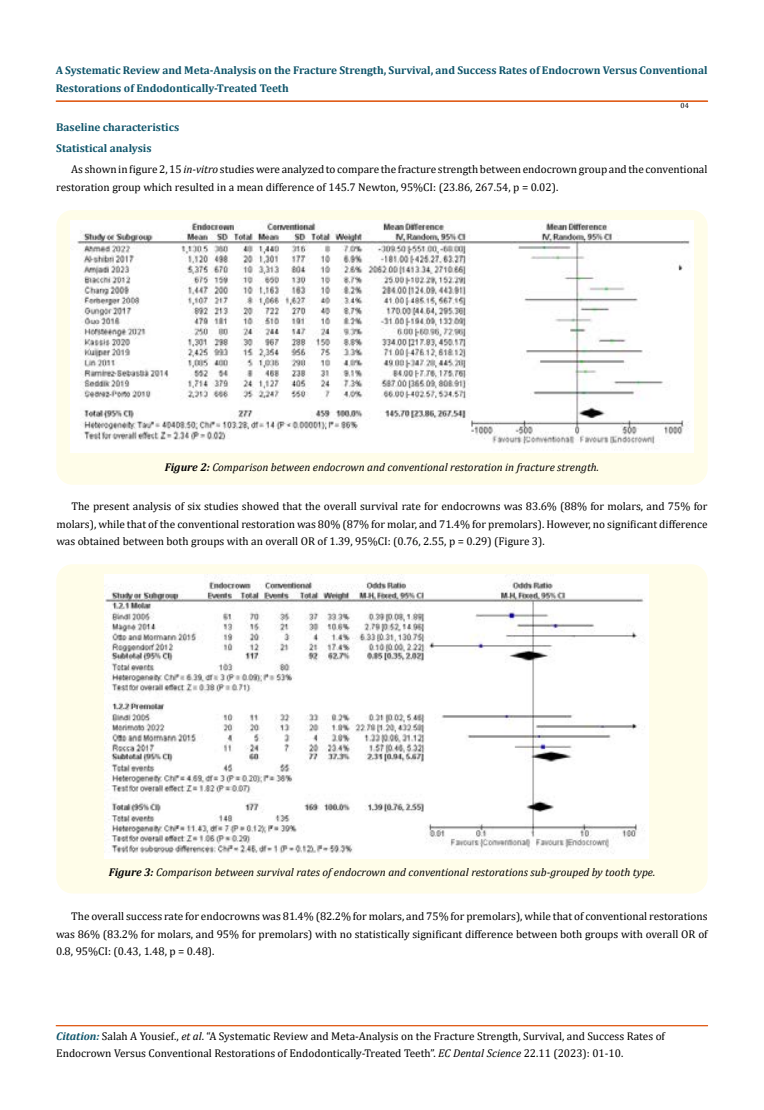
<style>
.page{position:relative;width:764px;height:1110px;background:#fff}
.page>*{position:absolute;margin:0;border:0;box-sizing:border-box;transform-origin:0 0}
.t1{font:11.25px/17.5px "Cambria";color:#000}
.t2{font:700 11.25px/17.5px "Cambria";color:#0e546a}
.t3{font:italic 11.25px "Cambria";color:#000}
.t4{font:7.5px "Cambria";color:#000}
.s1{font-style:italic}
.s2{font-weight:700}
.s3{font-weight:700;font-style:italic;color:#0e546a}
</style>
<div class="page">
<div style="left:56px;top:101px;width:651px;height:1px;border:1px solid #e05d1a"></div>
<hr style="left:56px;top:1026px;width:651px;height:1px;background:#e05d1a">
<div style="left:56px;top:1025px;width:651px;height:1px;border:1px solid #e05d1a"></div>
<div style="left:56px;top:210px;width:651px;height:275px;background:#fffde9;border-radius:16px"></div>
<img style="left:70px;top:221px;width:623px;height:232px">
<div style="left:56px;top:564px;width:651px;height:329px;background:#fffde9;border-radius:16px"></div>
<img style="left:105px;top:575px;width:543px;height:284px">
<p class="t2" style="left:56px;top:62px;width:653px">A Systematic Review and Meta-Analysis on the Fracture Strength, Survival, and Success Rates of Endocrown Versus Conventional<br>Restorations of Endodontically-Treated Teeth</p>
<p class="t4" style="left:680px;top:101px;width:10px">04</p>
<p class="t2" style="left:56px;top:116px;width:124px;line-height:21.2px">Baseline characteristics<br>Statistical analysis</p>
<p class="t1" style="left:56px;top:161px;width:653px;text-indent:15px">As shown in figure 2, 15 <span class="s1">in-vitro</span> studies were analyzed to compare the fracture strength between endocrown group and the conventional restoration group which resulted in a mean difference of 145.7 Newton, 95%CI: (23.86, 267.54, p = 0.02).</p>
<p class="t3" style="left:165px;top:459px;width:436px"><span class="s2">Figure 2:</span> Comparison between endocrown and conventional restoration in fracture strength.</p>
<p class="t1" style="left:56px;top:497px;width:653px;text-align:justify;text-indent:15px">The present analysis of six studies showed that the overall survival rate for endocrowns was 83.6% (88% for molars, and 75% for molars), while that of the conventional restoration was 80% (87% for molar, and 71.4% for premolars). However, no significant difference was obtained between both groups with an overall OR of 1.39, 95%CI: (0.76, 2.55, p = 0.29) (Figure 3).</p>
<p class="t3" style="left:109px;top:864px;width:548px"><span class="s2">Figure 3:</span> Comparison between survival rates of endocrown and conventional restorations sub-grouped by tooth type.</p>
<p class="t1" style="left:56px;top:907px;width:653px;text-align:justify;text-indent:15px">The overall success rate for endocrowns was 81.4% (82.2% for molars, and 75% for premolars), while that of conventional restorations was 86% (83.2% for molars, and 95% for premolars) with no statistically significant difference between both groups with overall OR of 0.8, 95%CI: (0.43, 1.48, p = 0.48).</p>
<p class="t1" style="left:56px;top:1027px;width:610px"><span class="s3">Citation:</span> Salah A Yousief., <span class="s1">et al</span>. “A Systematic Review and Meta-Analysis on the Fracture Strength, Survival, and Success Rates of<br>Endocrown Versus Conventional Restorations of Endodontically-Treated Teeth”. <span class="s1">EC Dental Science</span> 22.11 (2023): 01-10.</p>
</div>
